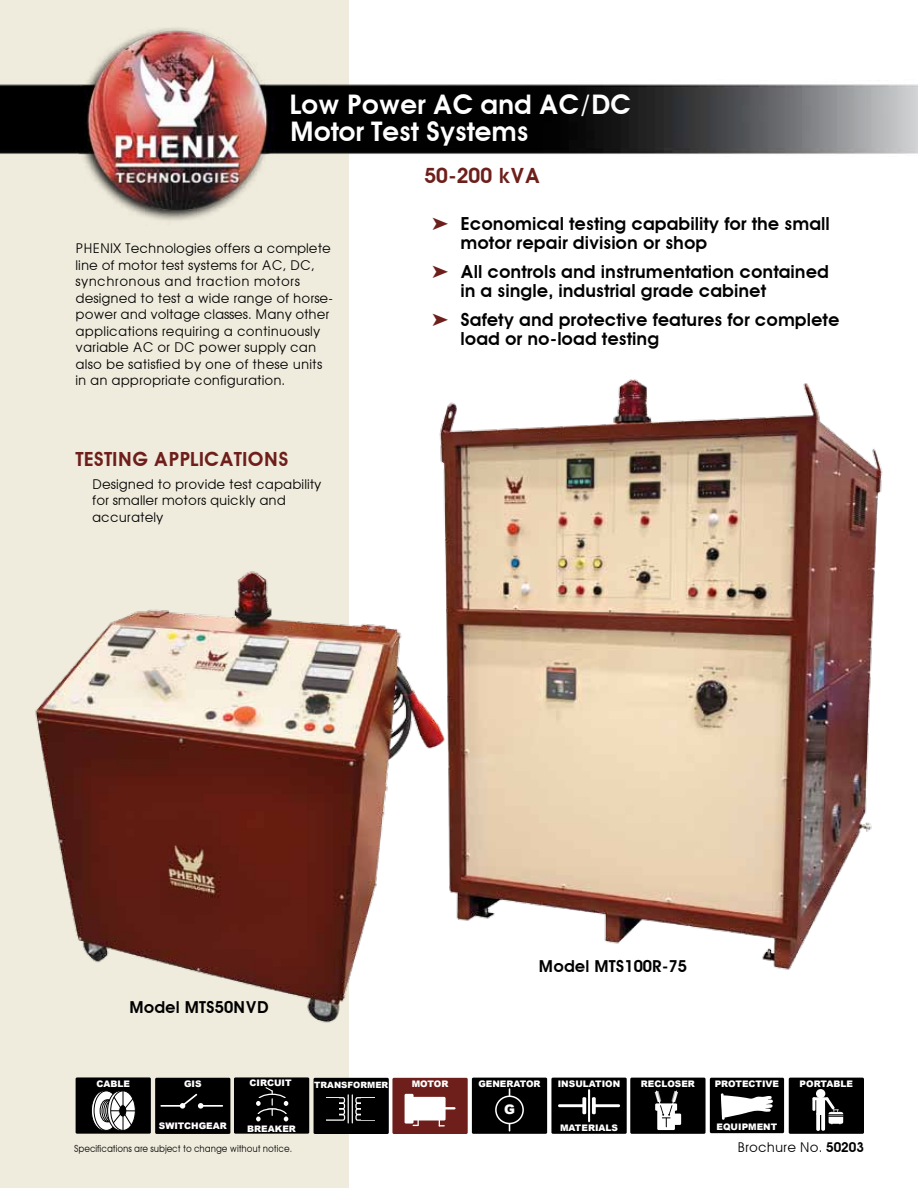
<style>
.page{position:relative;width:918px;height:1188px;background:#fff}
.page>*{position:absolute;margin:0;border:0;box-sizing:border-box;transform-origin:0 0}
.t1{font:600 27px/27px "Avant Garde";letter-spacing:-.01em;color:#fff}
.t2{font:600 21px "Avant Garde";color:#6e1f1b}
.t3{font:600 19.5px "Avant Garde";color:#6e1f1b}
.t4{font:600 18px/19.5px "Avant Garde";color:#000}
.t5{font:600 16.5px "Avant Garde";color:#000}
.t6{font:13.5px/16.5px "Avant Garde";color:#000}
.t7{font:900 13.2px "Arial";color:#fff}
.t8{font:9.75px "Avant Garde";letter-spacing:-.01em;color:#000;scale:.9 1}
.t9{font:900 9px "Arial";color:#fff}
.t10{font:900 8.7px "Arial";color:#fff}
.s1{color:#6e1f1b}
.s2{font-weight:600}
</style>
<div class="page">
<div style="left:0;top:0;width:348px;height:1188px;background:#f0ecdd"></div>
<div style="left:76px;top:1077px;width:75px;height:57px;background:#000"></div>
<svg style="left:91px;top:1091px;width:25px;height:39px"></svg>
<div style="left:91px;top:1091px;width:25px;height:40px;border:1px solid #000;border-radius:50%"></div>
<svg style="left:94px;top:1091px;width:25px;height:39px"></svg>
<div style="left:94px;top:1091px;width:25px;height:40px;border:1px solid #000;border-radius:50%"></div>
<svg style="left:100px;top:1100px;width:14px;height:22px"></svg>
<div style="left:100px;top:1100px;width:14px;height:22px;border:1px solid #000;border-radius:50%"></div>
<svg style="left:102px;top:1100px;width:14px;height:22px"></svg>
<div style="left:102px;top:1100px;width:14px;height:22px;border:1px solid #000;border-radius:50%"></div>
<svg style="left:104px;top:1100px;width:14px;height:22px"></svg>
<div style="left:104px;top:1100px;width:14px;height:22px;border:1px solid #000;border-radius:50%"></div>
<div style="left:106px;top:1100px;width:14px;height:22px;border:1px solid #000;border-radius:50%"></div>
<svg style="left:108px;top:1091px;width:24px;height:39px"></svg>
<div style="left:107px;top:1091px;width:25px;height:40px;border:1px solid #000;border-radius:50%"></div>
<svg style="left:111px;top:1091px;width:24px;height:39px"></svg>
<div style="left:110px;top:1091px;width:26px;height:40px;border:1px solid #000;border-radius:50%"></div>
<hr style="left:123px;top:1089px;width:1px;height:44px;background:#000">
<svg style="left:113px;top:1093px;width:23px;height:37px"></svg>
<hr style="left:111px;top:1110px;width:34px;height:1px;background:#000">
<div style="left:472px;top:1078px;width:75px;height:56px;background:#000"></div>
<div style="left:495px;top:1096px;width:29px;height:28px;border:2px solid #fff;border-radius:50%"></div>
<div style="left:155px;top:1078px;width:75px;height:56px;background:#000"></div>
<hr style="left:160px;top:1105px;width:24px;height:2px;background:#fff">
<svg style="left:180px;top:1094px;width:23px;height:15px"></svg>
<hr style="left:199px;top:1105px;width:24px;height:2px;background:#fff">
<div style="left:551px;top:1078px;width:76px;height:56px;background:#000"></div>
<hr style="left:558px;top:1104px;width:27px;height:3px;background:#fff">
<svg style="left:582px;top:1097px;width:4px;height:17px"></svg>
<hr style="left:593px;top:1104px;width:27px;height:3px;background:#fff">
<svg style="left:592px;top:1097px;width:4px;height:17px"></svg>
<hr style="left:588px;top:1089px;width:2px;height:33px;background:#fff">
<div style="left:392px;top:1078px;width:76px;height:56px;background:#6e1f1b;border-radius:2px"></div>
<div style="left:405px;top:1094px;width:9px;height:30px;background:#fff"></div>
<div style="left:408px;top:1097px;width:38px;height:24px;background:#fff"></div>
<hr style="left:439px;top:1107px;width:17px;height:3px;background:#fff">
<svg style="left:413px;top:1120px;width:6px;height:6px"></svg>
<svg style="left:439px;top:1120px;width:6px;height:6px"></svg>
<div style="left:789px;top:1078px;width:75px;height:56px;background:#000;border-radius:2px"></div>
<svg style="left:816px;top:1112px;width:4px;height:19px"></svg>
<svg style="left:821px;top:1113px;width:4px;height:18px"></svg>
<hr style="left:812px;top:1097px;width:3px;height:14px;background:#fff">
<div style="left:816px;top:1099px;width:9px;height:16px;background:#fff"></div>
<hr style="left:813px;top:1097px;width:15px;height:3px;background:#fff">
<div style="left:816px;top:1089px;width:9px;height:9px;background:#fff;border-radius:50%"></div>
<svg style="left:825px;top:1097px;width:19px;height:27px"></svg>
<div style="left:710px;top:1078px;width:74px;height:55px;background:#000"></div>
<svg style="left:721px;top:1093px;width:52px;height:27px"></svg>
<div style="left:630px;top:1078px;width:76px;height:56px;background:#000;border-radius:2px"></div>
<div style="left:657px;top:1106px;width:18px;height:24px;background:#fff"></div>
<div style="left:674px;top:1114px;width:7px;height:11px;background:#fff"></div>
<svg style="left:655px;top:1090px;width:23px;height:37px"></svg>
<div style="left:314px;top:1078px;width:75px;height:56px;background:#000"></div>
<svg style="left:326px;top:1097px;width:20px;height:24px"></svg>
<svg style="left:355px;top:1097px;width:20px;height:24px"></svg>
<div style="left:321px;top:1099px;width:18px;height:20px;background:#000"></div>
<div style="left:361px;top:1098px;width:18px;height:22px;background:#000"></div>
<hr style="left:352px;top:1094px;width:1px;height:30px;background:#fff">
<hr style="left:348px;top:1094px;width:1px;height:30px;background:#fff">
<div style="left:234px;top:1077px;width:75px;height:57px;background:#000"></div>
<div style="left:257px;top:1094px;width:30px;height:15px;border:1px solid #fff;border-radius:50%"></div>
<div style="left:257px;top:1108px;width:30px;height:16px;border:1px solid #fff;border-radius:50%"></div>
<div style="left:253px;top:1098px;width:39px;height:10px;background:#000"></div>
<div style="left:251px;top:1115px;width:39px;height:9px;background:#000"></div>
<svg style="left:284px;top:1116px;width:4px;height:5px"></svg>
<svg style="left:284px;top:1101px;width:4px;height:5px"></svg>
<svg style="left:256px;top:1087px;width:17px;height:34px"></svg>
<img style="left:439px;top:379px;width:444px;height:591px">
<img style="left:35px;top:552px;width:424px;height:480px">
<img style="left:0;top:10px;width:918px;height:227px">
<h1 class="t1" style="left:290px;top:90px;width:341px">Low Power AC and AC/DC<br>Motor Test Systems</h1>
<p class="t6" style="left:76px;top:240px;width:259px">PHENIX Technologies offers a complete line of motor test systems for AC, DC, synchronous and traction motors designed to test a wide range of horse&shy;power and voltage classes. Many other applications requiring a continuously variable AC or DC power supply can also be satisfied by one of these units in an appropriate configuration.</p>
<h3 class="t3" style="left:76px;top:447px;width:213px">Testing Applications</h3>
<p class="t6" style="left:92px;top:476px;width:231px">Designed to provide test capability for smaller motors quickly and accurately</p>
<h2 class="t2" style="left:424px;top:163px;width:117px">50-200 kVA</h2>
<h3 class="t4" style="left:460px;top:214px;width:371px;text-indent:-28px"><span class="s1">➤</span> Economical testing capability for the small motor repair division or shop</h3>
<h3 class="t4" style="left:460px;top:262px;width:370px;text-indent:-28px"><span class="s1">➤</span> All controls and instrumentation contained in a single, industrial grade cabinet</h3>
<h3 class="t4" style="left:460px;top:310px;width:381px;text-indent:-28px"><span class="s1">➤</span> Safety and protective features for complete load or no-load testing</h3>
<p class="t5" style="left:129px;top:997px;width:141px">Model MTS50N VD</p>
<p class="t5" style="left:539px;top:957px;width:150px">Model MTS100R-75</p>
<p class="t9" style="left:250px;top:1077px;width:43px">CIRCUIT</p>
<p class="t9" style="left:247px;top:1124px;width:50px">BREAKER</p>
<p class="t8" style="left:74px;top:1142px;width:244px">Specifications are subject to change without notice.</p>
<p class="t6" style="left:737px;top:1138px;width:128px">Brochure No. <span class="s2">50203</span></p>
<p class="t9" style="left:412px;top:1079px;width:38px">MOTOR</p>
<p class="t9" style="left:715px;top:1079px;width:66px">PROTECTIVE</p>
<p class="t9" style="left:800px;top:1078px;width:55px">PORTABLE</p>
<p class="t9" style="left:717px;top:1121px;width:62px">EQUIPMENT</p>
<p class="t9" style="left:184px;top:1078px;width:19px">GIS</p>
<p class="t9" style="left:478px;top:1079px;width:64px">GENERATOR</p>
<p class="t9" style="left:159px;top:1121px;width:69px">SWITCHGEAR</p>
<p class="t9" style="left:96px;top:1079px;width:35px">CABLE</p>
<p class="t10" style="left:314px;top:1080px;width:76px">TRANSFORMER</p>
<p class="t9" style="left:641px;top:1079px;width:56px">RECLOSER</p>
<p class="t9" style="left:558px;top:1079px;width:64px">INSULATION</p>
<p class="t9" style="left:560px;top:1123px;width:60px">MATERIALS</p>
<p class="t7" style="left:504px;top:1102px;width:12px">G</p>
</div>
